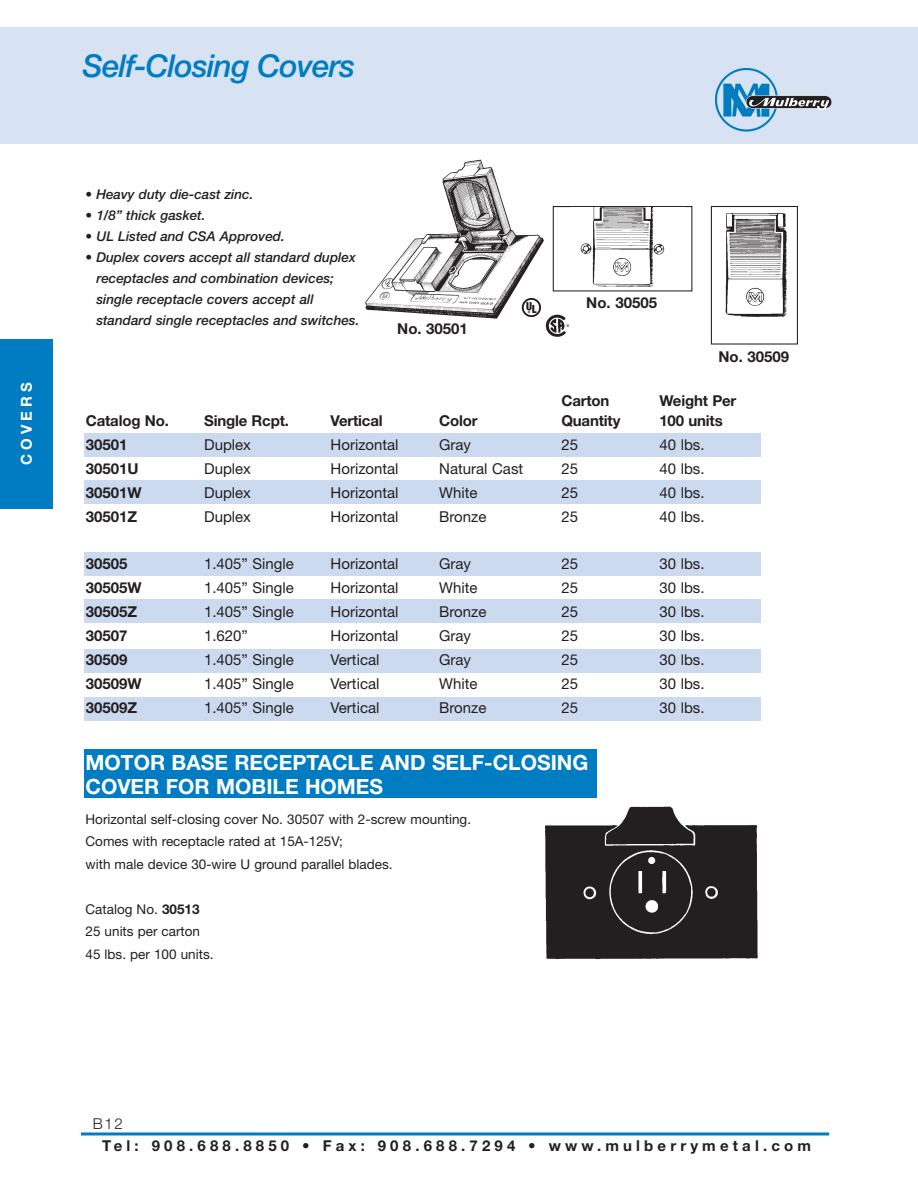
<style>
.page{position:relative;width:918px;height:1188px;background:#fff}
.page>*{position:absolute;margin:0;border:0;box-sizing:border-box;transform-origin:0 0}
.t1{font:italic 500 31.5px "Helvetica Neue";letter-spacing:-.03em;color:#007cc2}
.t2{font:700 21px/24px "Helvetica Neue";color:#fff}
.t3{font:15px "Helvetica Neue";color:#231f20}
.t4{font:700 15px "Helvetica Neue";color:#231f20}
.t5{font:700 15px "Helvetica Neue";letter-spacing:.28em;color:#231f20}
.t6{font:700 15px "Helvetica Neue";letter-spacing:.28em;color:#fff}
.t7{font:300 15px "Helvetica Neue";color:#231f20}
.t8{font:italic 500 13.5px/21px "Helvetica Neue";color:#231f20}
.t9{font:13.5px/22.5px "Helvetica Neue";color:#231f20}
.s1{font-weight:700}
</style>
<div class="page">
<div style="left:0;top:27px;width:918px;height:116px;background:#d7e2f3"></div>
<img style="left:715px;top:69px;width:83px;height:63px">
<div style="left:746px;top:96px;width:86px;height:13px;border:1px solid #fff;border-radius:7px"></div>
<img style="left:748px;top:96px;width:84px;height:17px">
<hr style="left:81px;top:1132px;width:748px;height:3px;background:#007cc2">
<img style="left:365px;top:159px;width:179px;height:160px">
<div style="left:84px;top:749px;width:513px;height:48px;background:#007cc2"></div>
<img style="left:545px;top:806px;width:213px;height:154px">
<svg style="left:552px;top:206px;width:246px;height:139px"></svg>
<img style="left:571px;top:207px;width:115px;height:81px">
<img style="left:521px;top:298px;width:19px;height:18px">
<img style="left:545px;top:313px;width:25px;height:26px">
<div style="left:0;top:339px;width:52px;height:170px;background:#007cc2"></div>
<div style="left:84px;top:481px;width:677px;height:23px;background:#ccdaf0"></div>
<div style="left:84px;top:433px;width:677px;height:24px;background:#ccdaf0"></div>
<div style="left:84px;top:552px;width:677px;height:24px;background:#ccdaf0"></div>
<div style="left:84px;top:600px;width:677px;height:23px;background:#ccdaf0"></div>
<div style="left:84px;top:649px;width:677px;height:24px;background:#ccdaf0"></div>
<div style="left:84px;top:697px;width:677px;height:24px;background:#ccdaf0"></div>
<p class="t6" style="left:21px;top:465px;width:85px;rotate:-90deg">COVERS</p>
<h1 class="t1" style="left:83px;top:54px;width:274px">Self-Closing Covers</h1>
<p class="t8" style="left:86px;top:185px;width:170px">• Heavy duty die-cast zinc.</p>
<p class="t8" style="left:86px;top:206px;width:121px">• 1/8” thick gasket.</p>
<p class="t8" style="left:86px;top:227px;width:201px">• UL Listed and CSA Approved.</p>
<p class="t8" style="left:96px;top:248px;width:265px;text-indent:-11px">• Duplex covers accept all standard duplex receptacles and combination devices; single receptacle covers accept all standard single receptacles and switches.</p>
<p class="t4" style="left:397px;top:323px;width:72px">No. 30501</p>
<p class="t4" style="left:586px;top:297px;width:72px">No. 30505</p>
<p class="t4" style="left:718px;top:351px;width:72px">No. 30509</p>
<p class="t4" style="left:561px;top:396px;width:50px">Carton</p>
<p class="t4" style="left:660px;top:396px;width:78px">Weight Per</p>
<p class="t4" style="left:86px;top:416px;width:85px">Catalog No.</p>
<p class="t4" style="left:204px;top:416px;width:86px">Single Rcpt.</p>
<p class="t4" style="left:331px;top:416px;width:54px">Vertical</p>
<p class="t4" style="left:439px;top:416px;width:40px">Color</p>
<p class="t4" style="left:561px;top:416px;width:61px">Quantity</p>
<p class="t4" style="left:659px;top:416px;width:65px">100 units</p>
<p class="t4" style="left:86px;top:440px;width:43px">30501</p>
<p class="t3" style="left:204px;top:440px;width:48px">Duplex</p>
<p class="t3" style="left:331px;top:440px;width:70px">Horizontal</p>
<p class="t3" style="left:439px;top:440px;width:33px">Gray</p>
<p class="t3" style="left:561px;top:440px;width:18px">25</p>
<p class="t3" style="left:660px;top:440px;width:47px">40 lbs.</p>
<p class="t4" style="left:86px;top:464px;width:54px">30501U</p>
<p class="t3" style="left:204px;top:464px;width:48px">Duplex</p>
<p class="t3" style="left:331px;top:464px;width:70px">Horizontal</p>
<p class="t3" style="left:439px;top:464px;width:86px">Natural Cast</p>
<p class="t3" style="left:561px;top:464px;width:18px">25</p>
<p class="t3" style="left:660px;top:464px;width:47px">40 lbs.</p>
<p class="t4" style="left:86px;top:488px;width:57px">30501W</p>
<p class="t3" style="left:204px;top:488px;width:48px">Duplex</p>
<p class="t3" style="left:331px;top:488px;width:70px">Horizontal</p>
<p class="t3" style="left:439px;top:488px;width:40px">White</p>
<p class="t3" style="left:561px;top:488px;width:18px">25</p>
<p class="t3" style="left:660px;top:488px;width:47px">40 lbs.</p>
<p class="t4" style="left:86px;top:512px;width:53px">30501Z</p>
<p class="t3" style="left:204px;top:512px;width:48px">Duplex</p>
<p class="t3" style="left:331px;top:512px;width:70px">Horizontal</p>
<p class="t3" style="left:439px;top:512px;width:49px">Bronze</p>
<p class="t3" style="left:561px;top:512px;width:18px">25</p>
<p class="t3" style="left:660px;top:512px;width:47px">40 lbs.</p>
<p class="t4" style="left:86px;top:558px;width:43px">30505</p>
<p class="t3" style="left:204px;top:558px;width:91px">1.405” Single</p>
<p class="t3" style="left:331px;top:558px;width:70px">Horizontal</p>
<p class="t3" style="left:439px;top:558px;width:33px">Gray</p>
<p class="t3" style="left:561px;top:558px;width:18px">25</p>
<p class="t3" style="left:660px;top:558px;width:47px">30 lbs.</p>
<p class="t4" style="left:86px;top:582px;width:57px">30505W</p>
<p class="t3" style="left:204px;top:582px;width:91px">1.405” Single</p>
<p class="t3" style="left:331px;top:582px;width:70px">Horizontal</p>
<p class="t3" style="left:439px;top:582px;width:40px">White</p>
<p class="t3" style="left:561px;top:582px;width:18px">25</p>
<p class="t3" style="left:660px;top:582px;width:47px">30 lbs.</p>
<p class="t4" style="left:86px;top:606px;width:53px">30505Z</p>
<p class="t3" style="left:204px;top:606px;width:91px">1.405” Single</p>
<p class="t3" style="left:331px;top:606px;width:70px">Horizontal</p>
<p class="t3" style="left:439px;top:606px;width:49px">Bronze</p>
<p class="t3" style="left:561px;top:606px;width:18px">25</p>
<p class="t3" style="left:660px;top:606px;width:47px">30 lbs.</p>
<p class="t4" style="left:86px;top:630px;width:43px">30507</p>
<p class="t3" style="left:204px;top:630px;width:45px">1.620”</p>
<p class="t3" style="left:331px;top:630px;width:70px">Horizontal</p>
<p class="t3" style="left:439px;top:630px;width:33px">Gray</p>
<p class="t3" style="left:561px;top:630px;width:18px">25</p>
<p class="t3" style="left:660px;top:630px;width:47px">30 lbs.</p>
<p class="t4" style="left:86px;top:654px;width:43px">30509</p>
<p class="t3" style="left:204px;top:654px;width:91px">1.405” Single</p>
<p class="t3" style="left:331px;top:654px;width:50px">Vertical</p>
<p class="t3" style="left:439px;top:654px;width:33px">Gray</p>
<p class="t3" style="left:561px;top:654px;width:18px">25</p>
<p class="t3" style="left:660px;top:654px;width:47px">30 lbs.</p>
<p class="t4" style="left:86px;top:678px;width:57px">30509W</p>
<p class="t3" style="left:204px;top:678px;width:91px">1.405” Single</p>
<p class="t3" style="left:331px;top:678px;width:50px">Vertical</p>
<p class="t3" style="left:439px;top:678px;width:40px">White</p>
<p class="t3" style="left:561px;top:678px;width:18px">25</p>
<p class="t3" style="left:660px;top:678px;width:47px">30 lbs.</p>
<p class="t4" style="left:86px;top:702px;width:53px">30509Z</p>
<p class="t3" style="left:204px;top:702px;width:91px">1.405” Single</p>
<p class="t3" style="left:331px;top:702px;width:50px">Vertical</p>
<p class="t3" style="left:439px;top:702px;width:49px">Bronze</p>
<p class="t3" style="left:561px;top:702px;width:18px">25</p>
<p class="t3" style="left:660px;top:702px;width:47px">30 lbs.</p>
<h2 class="t2" style="left:86px;top:752px;width:504px">MOTOR BASE RECEPTACLE AND SELF-CLOSING<br>COVER FOR MOBILE HOMES</h2>
<p class="t9" style="left:86px;top:809px;width:387px">Horizontal self-closing cover No. 30507 with 2-screw mounting.<br>Comes with receptacle rated at 15A-125V;<br>with male device 30-wire U ground parallel blades.</p>
<p class="t9" style="left:86px;top:899px;width:130px">Catalog No. <span class="s1">30513<br></span>25 units per carton<br>45 lbs. per 100 units.</p>
<p class="t7" style="left:93px;top:1119px;width:32px">B12</p>
<p class="t5" style="left:102px;top:1140px;width:710px">Tel: 908.688.8850 • Fax: 908.688.7294 • www.mulberrymetal.com</p>
</div>
